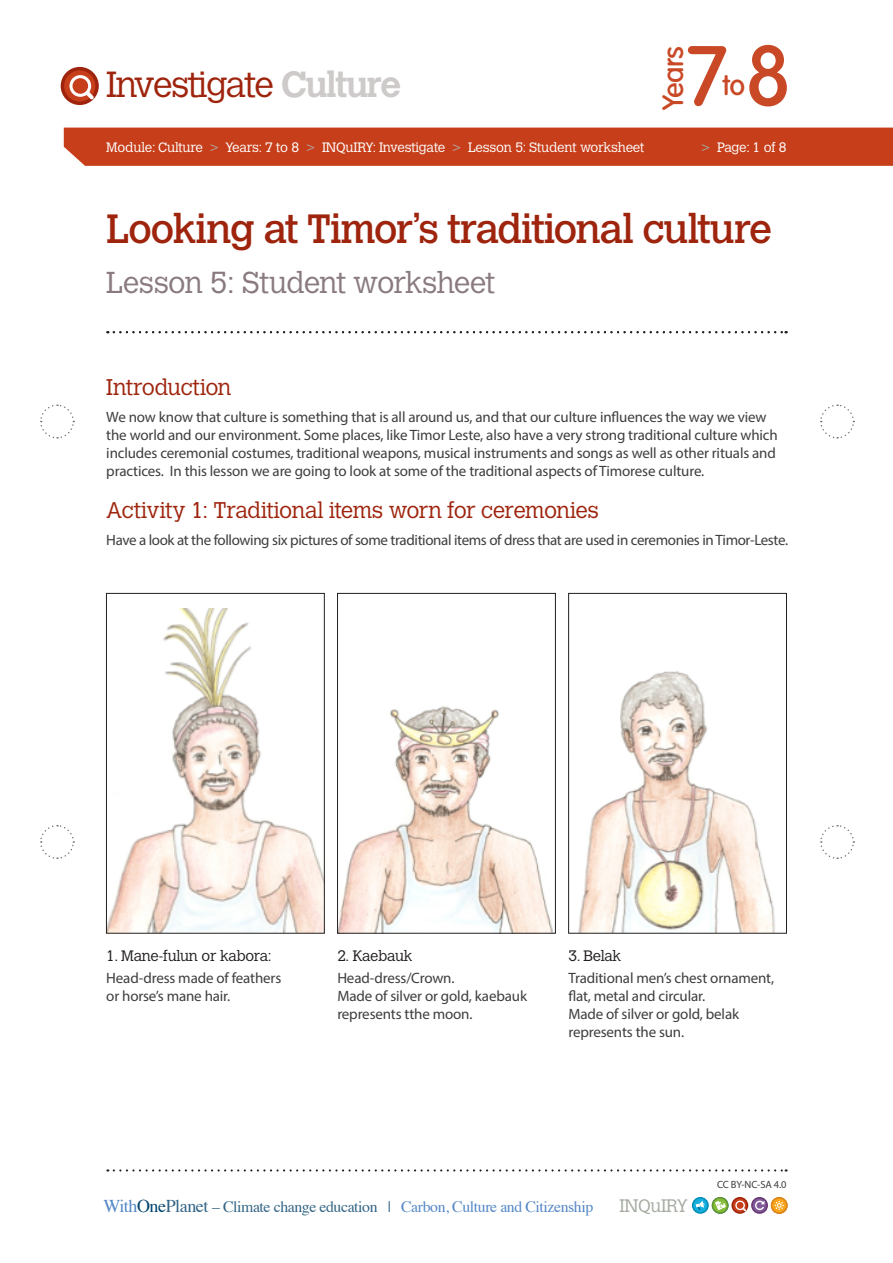
<style>
.page{position:relative;width:893px;height:1263px;background:#fff}
.page>*{position:absolute;margin:0;border:0;box-sizing:border-box;transform-origin:0 0}
.t1{font:500 82.35px "Volkswagen";color:#c94927}
.A_head__carbon{font:40.5px "Calvert";letter-spacing:-.04em;color:#9e240d}
.t2{font:300 36px "Calvert";letter-spacing:-.04em;color:#9e240d}
.A_head__sub{font:300 30px "Calvert";letter-spacing:-.025em;color:#897a7e}
.t3{font:500 28.5px "Volkswagen";letter-spacing:-.02em;color:#c94927}
.C_head__Investigate{font:300 22.5px "Calvert";letter-spacing:-.025em;color:#9e240d}
.t4{font:300 18px "Calvert";letter-spacing:-.02em;color:#a5aca1}
.t5{font:15.75px "Times";letter-spacing:-.025em;color:#5487c6}
.Body_text__main{font:15px/18px "Myriad Pro";letter-spacing:-.01em;color:#3e3e3f}
.E_head{font:300 15px "Calvert";letter-spacing:-.02em;color:#231f20}
.t6{font:300 13.5px "Calvert";letter-spacing:-.015em;color:#fff}
.t7{font:10.5px "Myriad Pro";letter-spacing:-.02em;color:#3e3e3f}
.s1{font-weight:700;color:#cecaca}
.s2{color:#b1abaa}
.s3{color:#9fb1a7}
.s4{font-size:18px}
.s5{font-size:18px;color:#00446d}
.s6{font-size:18px;color:#326485}
.s7{color:#326485}
</style>
<div class="page">
<svg style="left:40px;top:404px;width:35px;height:35px"></svg>
<svg style="left:40px;top:825px;width:35px;height:34px"></svg>
<svg style="left:820px;top:404px;width:35px;height:35px"></svg>
<svg style="left:820px;top:825px;width:35px;height:34px"></svg>
<svg style="left:62px;top:69px;width:35px;height:34px"></svg>
<div style="left:61px;top:67px;width:38px;height:38px;border:3px solid #9e240d;border-radius:50%"></div>
<svg style="left:69px;top:75px;width:25px;height:24px"></svg>
<div style="left:64px;top:128px;width:829px;height:38px;background:#c63e1a"></div>
<svg style="left:114px;top:1169px;width:673px;height:2px"></svg>
<svg style="left:693px;top:1198px;width:15px;height:15px"></svg>
<div style="left:692px;top:1197px;width:17px;height:17px;border:2px solid #008cb7;border-radius:50%"></div>
<svg style="left:696px;top:1201px;width:8px;height:9px"></svg>
<div style="left:731px;top:1197px;width:17px;height:17px;border:2px solid #9e240d;border-radius:50%"></div>
<svg style="left:735px;top:1200px;width:11px;height:11px"></svg>
<svg style="left:772px;top:1198px;width:15px;height:15px"></svg>
<div style="left:771px;top:1197px;width:17px;height:17px;border:2px solid #df8619;border-radius:50%"></div>
<svg style="left:775px;top:1201px;width:9px;height:9px"></svg>
<svg style="left:712px;top:1198px;width:16px;height:15px"></svg>
<div style="left:712px;top:1197px;width:16px;height:17px;border:2px solid #66952c;border-radius:50%"></div>
<svg style="left:715px;top:1201px;width:11px;height:9px"></svg>
<svg style="left:752px;top:1198px;width:15px;height:15px"></svg>
<div style="left:751px;top:1197px;width:17px;height:17px;border:2px solid #653673;border-radius:50%"></div>
<svg style="left:755px;top:1201px;width:9px;height:9px"></svg>
<svg style="left:114px;top:331px;width:673px;height:2px"></svg>
<img style="left:108px;top:609px;width:214px;height:322px">
<div style="left:106px;top:593px;width:218px;height:340px;border:1px solid #231f20"></div>
<img style="left:339px;top:706px;width:214px;height:225px">
<div style="left:337px;top:593px;width:219px;height:340px;border:1px solid #231f20"></div>
<img style="left:578px;top:671px;width:197px;height:260px">
<div style="left:568px;top:593px;width:219px;height:340px;border:1px solid #231f20"></div>
<h3 class="t2" style="left:106px;top:64px;width:297px">Investigate <span class="s1">Culture</span></h3>
<p class="t6" style="left:106px;top:139px;width:540px">Module: Culture <span class="s2">&gt;</span> Years: 7 to 8 <span class="s2">&gt;</span> INQuIRY: Investigate <span class="s2">&gt;</span> Lesson 5: Student worksheet</p>
<h3 class="t3" style="left:656px;top:110px;width:65px;rotate:-90deg">Years</h3>
<h1 class="t1" style="left:684px;top:28px;width:109px">78</h1>
<h3 class="t3" style="left:723px;top:68px;width:24px">to</h3>
<p class="t6" style="left:701px;top:139px;width:87px"><span class="s3">&gt;</span> Page: 1 of 8</p>
<p class="A_head__carbon" style="left:106px;top:205px;width:668px">Looking at Timor’s traditional culture</p>
<p class="A_head__sub" style="left:106px;top:266px;width:390px">Lesson 5: Student worksheet</p>
<p class="C_head__Investigate" style="left:106px;top:374px;width:127px">Introduction</p>
<p class="Body_text__main" style="left:106px;top:407px;width:673px">We now know that culture is something that is all around us, and that our culture influences the way we view the world and our environment. Some places, like Timor Leste, also have a very strong traditional culture which includes ceremonial costumes, traditional weapons, musical instruments and songs as well as other rituals and practices. In this lesson we are going to look at some of the traditional aspects of Timorese culture.</p>
<p class="C_head__Investigate" style="left:106px;top:497px;width:494px">Activity 1: Traditional items worn for ceremonies</p>
<p class="Body_text__main" style="left:106px;top:530px;width:683px">Have a look at the following six pictures of some traditional items of dress that are used in ceremonies in Timor-Leste.</p>
<p class="E_head" style="left:106px;top:947px;width:167px">1. Mane-fulun or kabora:</p>
<p class="Body_text__main" style="left:106px;top:969px;width:176px">Head-dress made of feathers or horse’s mane hair.</p>
<p class="E_head" style="left:337px;top:947px;width:77px">2. Kaebauk</p>
<p class="Body_text__main" style="left:337px;top:969px;width:191px">Head-dress/Crown.<br>Made of silver or gold, kaebauk represents tthe moon.</p>
<p class="E_head" style="left:568px;top:947px;width:54px">3. Belak</p>
<p class="Body_text__main" style="left:568px;top:969px;width:207px">Traditional men’s chest ornament, flat, metal and circular.<br>Made of silver or gold, belak represents the sun.</p>
<p class="t7" style="left:717px;top:1178px;width:71px">CC BY-NC-SA 4.0</p>
<p class="t5" style="left:104px;top:1191px;width:491px"><span class="s4">With</span><span class="s5">One</span><span class="s6">Planet</span> <span class="s7">– Climate change education |</span> Carbon, Culture and Citizenship</p>
<p class="t4" style="left:619px;top:1195px;width:70px">INQuIRY</p>
</div>
